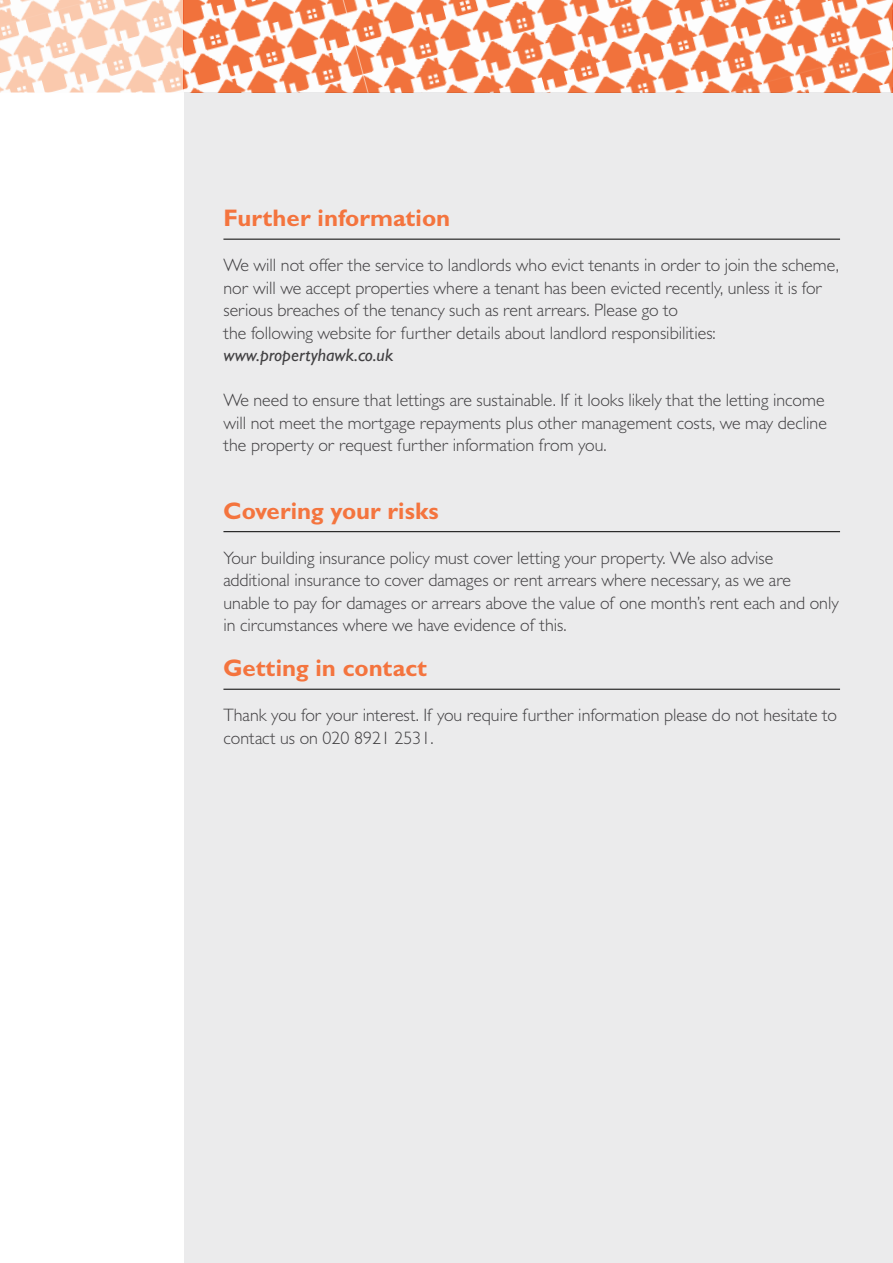
<style>
.page{position:relative;width:893px;height:1263px;background:#fff}
.page>*{position:absolute;margin:0;border:0;box-sizing:border-box;transform-origin:0 0}
.t1{font:700 24px "Gill Sans MT Std";color:#f4743e}
.t2{font:300 18px/22.5px "Gill Sans MT Std";color:#414042}
.t3{font:italic 500 18px "Gill Sans MT Std";color:#414042}
</style>
<div class="page">
<div style="left:0;top:92px;width:893px;height:1171px;background:#ebebec"></div>
<div style="left:0;top:92px;width:184px;height:1171px;background:#fff"></div>
<svg style="left:184px;top:0;width:709px;height:92px"></svg>
<svg style="left:0;top:0;width:184px;height:92px"></svg>
<hr style="left:223px;top:239px;width:617px;height:1px;background:#000">
<hr style="left:223px;top:531px;width:617px;height:1px;background:#000">
<hr style="left:223px;top:689px;width:617px;height:1px;background:#000">
<h1 class="t1" style="left:223px;top:203px;width:228px">Further information</h1>
<p class="t2" style="left:223px;top:253px;width:617px">We will not offer the service to landlords who evict tenants in order to join the scheme, nor will we accept properties where a tenant has been evicted recently, unless it is for serious breaches of the tenancy such as rent arrears. Please go to<br>the following website for further details about landlord responsibilities:</p>
<p class="t3" style="left:223px;top:344px;width:171px">www.propertyhawk.co.uk</p>
<p class="t2" style="left:223px;top:388px;width:605px">We need to ensure that lettings are sustainable. If it looks likely that the letting income will not meet the mortgage repayments plus other management costs, we may decline the property or request further information from you.</p>
<h1 class="t1" style="left:223px;top:496px;width:217px">Covering your risks</h1>
<p class="t2" style="left:223px;top:546px;width:617px">Your building insurance policy must cover letting your property. We also advise additional insurance to cover damages or rent arrears where necessary, as we are unable to pay for damages or arrears above the value of one month’s rent each and only in circumstances where we have evidence of this.</p>
<h1 class="t1" style="left:223px;top:653px;width:205px">Getting in contact</h1>
<p class="t2" style="left:223px;top:703px;width:615px">Thank you for your interest. If you require further information please do not hesitate to contact us on 020 8921 2531.</p>
</div>
